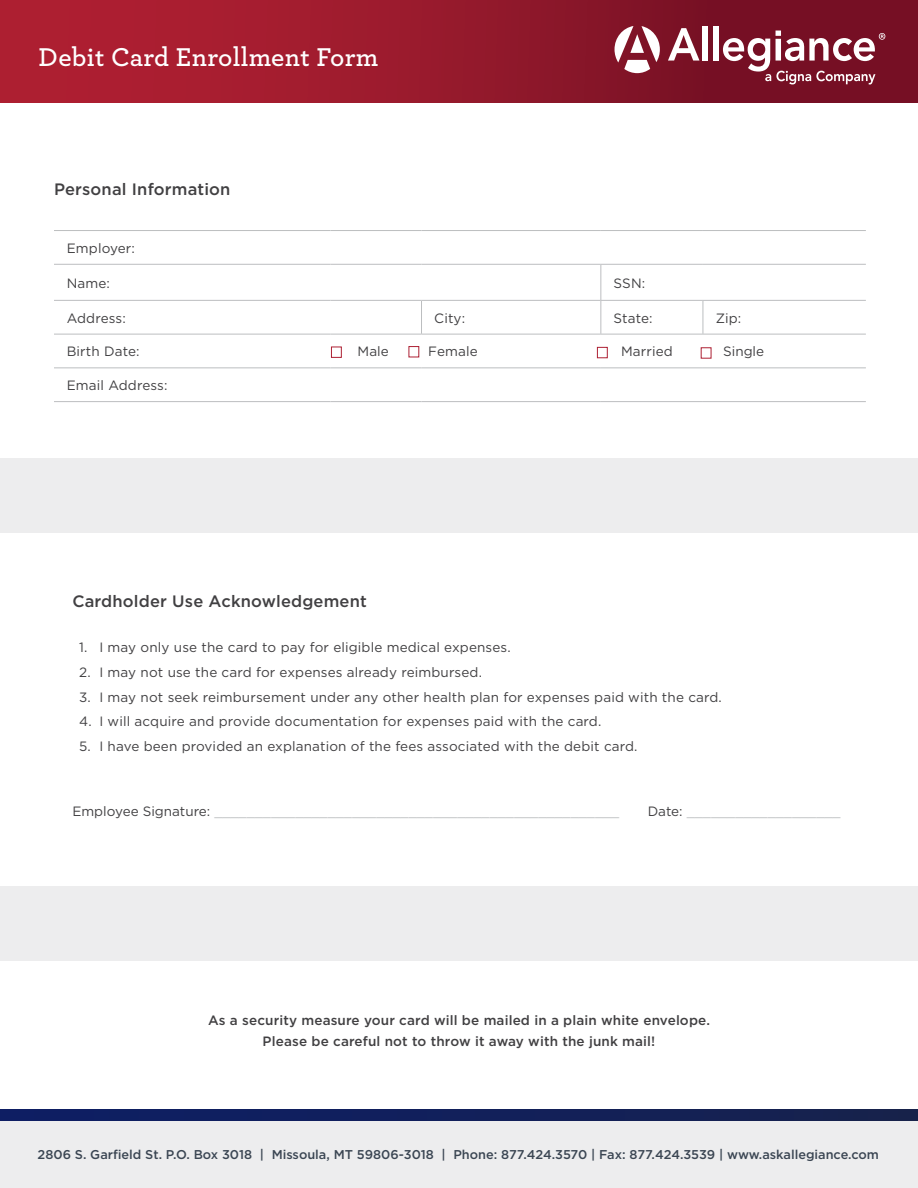
<style>
.page{position:relative;width:918px;height:1188px;background:#fff}
.page>*{position:absolute;margin:0;border:0;box-sizing:border-box;transform-origin:0 0}
.t1{font:600 27px "Archer";letter-spacing:.01em;color:#fff}
.t2{font:500 16.5px "Gotham";letter-spacing:.01em;color:#414042}
.t3{font:13.5px "Gotham";letter-spacing:.01em;color:#414042}
.t4{font:500 13.5px/21px "Gotham";letter-spacing:.01em;color:#414042;text-align:center}
.t5{font:13.5px "Gotham";color:#bcbec0}
.t6{font:500 12.75px "Gotham";color:#3b4653}
.s1{color:#414042}
</style>
<div class="page">
<div style="left:0;top:458px;width:918px;height:75px;background:#ededee"></div>
<div style="left:0;top:887px;width:918px;height:74px;background:#ededee"></div>
<hr style="left:54px;top:230px;width:276px;height:1px;background:#bcbec0">
<hr style="left:330px;top:230px;width:92px;height:1px;background:#bcbec0">
<hr style="left:422px;top:230px;width:179px;height:1px;background:#bcbec0">
<hr style="left:601px;top:230px;width:102px;height:1px;background:#bcbec0">
<hr style="left:703px;top:230px;width:163px;height:1px;background:#bcbec0">
<hr style="left:54px;top:264px;width:276px;height:1px;background:#bcbec0">
<hr style="left:330px;top:264px;width:92px;height:1px;background:#bcbec0">
<hr style="left:422px;top:264px;width:179px;height:1px;background:#bcbec0">
<hr style="left:601px;top:264px;width:102px;height:1px;background:#bcbec0">
<hr style="left:703px;top:264px;width:163px;height:1px;background:#bcbec0">
<hr style="left:54px;top:300px;width:276px;height:1px;background:#bcbec0">
<hr style="left:330px;top:300px;width:92px;height:1px;background:#bcbec0">
<hr style="left:422px;top:300px;width:179px;height:1px;background:#bcbec0">
<hr style="left:601px;top:300px;width:102px;height:1px;background:#bcbec0">
<hr style="left:703px;top:300px;width:163px;height:1px;background:#bcbec0">
<hr style="left:54px;top:334px;width:276px;height:1px;background:#bcbec0">
<hr style="left:330px;top:334px;width:92px;height:1px;background:#bcbec0">
<hr style="left:422px;top:334px;width:179px;height:1px;background:#bcbec0">
<hr style="left:601px;top:334px;width:102px;height:1px;background:#bcbec0">
<hr style="left:703px;top:334px;width:163px;height:1px;background:#bcbec0">
<hr style="left:54px;top:367px;width:276px;height:1px;background:#bcbec0">
<hr style="left:330px;top:367px;width:92px;height:1px;background:#bcbec0">
<hr style="left:422px;top:367px;width:179px;height:1px;background:#bcbec0">
<hr style="left:601px;top:367px;width:102px;height:1px;background:#bcbec0">
<hr style="left:703px;top:367px;width:163px;height:1px;background:#bcbec0">
<hr style="left:54px;top:401px;width:276px;height:1px;background:#bcbec0">
<hr style="left:330px;top:401px;width:92px;height:1px;background:#bcbec0">
<hr style="left:422px;top:401px;width:179px;height:1px;background:#bcbec0">
<hr style="left:601px;top:401px;width:102px;height:1px;background:#bcbec0">
<hr style="left:703px;top:401px;width:163px;height:1px;background:#bcbec0">
<hr style="left:600px;top:265px;width:1px;height:35px;background:#bcbec0">
<hr style="left:421px;top:301px;width:1px;height:33px;background:#bcbec0">
<hr style="left:600px;top:301px;width:1px;height:33px;background:#bcbec0">
<hr style="left:703px;top:301px;width:1px;height:33px;background:#bcbec0">
<div style="left:0;top:0;width:918px;height:102px;background:linear-gradient(to right,#b62233,#6f0e23)"></div>
<div style="left:0;top:1121px;width:918px;height:67px;background:#ededee"></div>
<svg style="left:0;top:1120px;width:918px;height:1px"></svg>
<svg style="left:0;top:1109px;width:918px;height:11px;background:#111f59"></svg>
<svg style="left:615px;top:26px;width:45px;height:47px"></svg>
<svg style="left:668px;top:28px;width:31px;height:33px"></svg>
<div style="left:702px;top:26px;width:5px;height:35px;background:#fff"></div>
<div style="left:713px;top:26px;width:5px;height:35px;background:#fff"></div>
<svg style="left:723px;top:31px;width:162px;height:53px"></svg>
<div style="left:331px;top:347px;width:11px;height:11px;border:1px solid #ad2033"></div>
<div style="left:409px;top:346px;width:10px;height:11px;border:1px solid #ad2033"></div>
<div style="left:597px;top:347px;width:11px;height:11px;border:1px solid #ad2033"></div>
<div style="left:701px;top:347px;width:10px;height:12px;border:1px solid #ad2033"></div>
<h1 class="t1" style="left:39px;top:37px;width:341px">Debit Card Enrollment Form</h1>
<p class="t2" style="left:54px;top:179px;width:178px">Personal Information</p>
<p class="t3" style="left:67px;top:240px;width:70px">Employer:</p>
<p class="t3" style="left:67px;top:275px;width:45px">Name:</p>
<p class="t3" style="left:614px;top:275px;width:33px">SSN:</p>
<p class="t3" style="left:67px;top:309px;width:61px">Address:</p>
<p class="t3" style="left:434px;top:309px;width:32px">City:</p>
<p class="t3" style="left:614px;top:309px;width:41px">State:</p>
<p class="t3" style="left:716px;top:309px;width:27px">Zip:</p>
<p class="t3" style="left:67px;top:343px;width:74px">Birth Date:</p>
<p class="t3" style="left:357px;top:343px;width:33px">Male</p>
<p class="t3" style="left:428px;top:343px;width:51px">Female</p>
<p class="t3" style="left:621px;top:343px;width:53px">Married</p>
<p class="t3" style="left:723px;top:343px;width:43px">Single</p>
<p class="t3" style="left:67px;top:377px;width:102px">Email Address:</p>
<p class="t2" style="left:72px;top:591px;width:296px">Cardholder Use Acknowledgement</p>
<p class="t3" style="left:79px;top:639px;width:433px">1. I may only use the card to pay for eligible medical expenses.</p>
<p class="t3" style="left:79px;top:664px;width:404px">2. I may not use the card for expenses already reimbursed.</p>
<p class="t3" style="left:79px;top:688px;width:644px">3. I may not seek reimbursement under any other health plan for expenses paid with the card.</p>
<p class="t3" style="left:79px;top:713px;width:524px">4. I will acquire and provide documentation for expenses paid with the card.</p>
<p class="t3" style="left:79px;top:738px;width:560px">5. I have been provided an explanation of the fees associated with the debit card.</p>
<p class="t5" style="left:72px;top:803px;width:548px"><span class="s1">Employee Signature:</span> __________________________________________________</p>
<p class="t5" style="left:648px;top:803px;width:194px"><span class="s1">Date:</span> ___________________</p>
<p class="t4" style="left:208px;top:1009px;width:503px">As a security measure your card will be mailed in a plain white envelope.<br>Please be careful not to throw it away with the junk mail!</p>
<p class="t6" style="left:38px;top:1146px;width:843px">2806 S. Garfield St. P.O. Box 3018 | Missoula, MT 59806-3018 | Phone: 877.424.3570 | Fax: 877.424.3539 | www.askallegiance.com</p>
</div>
